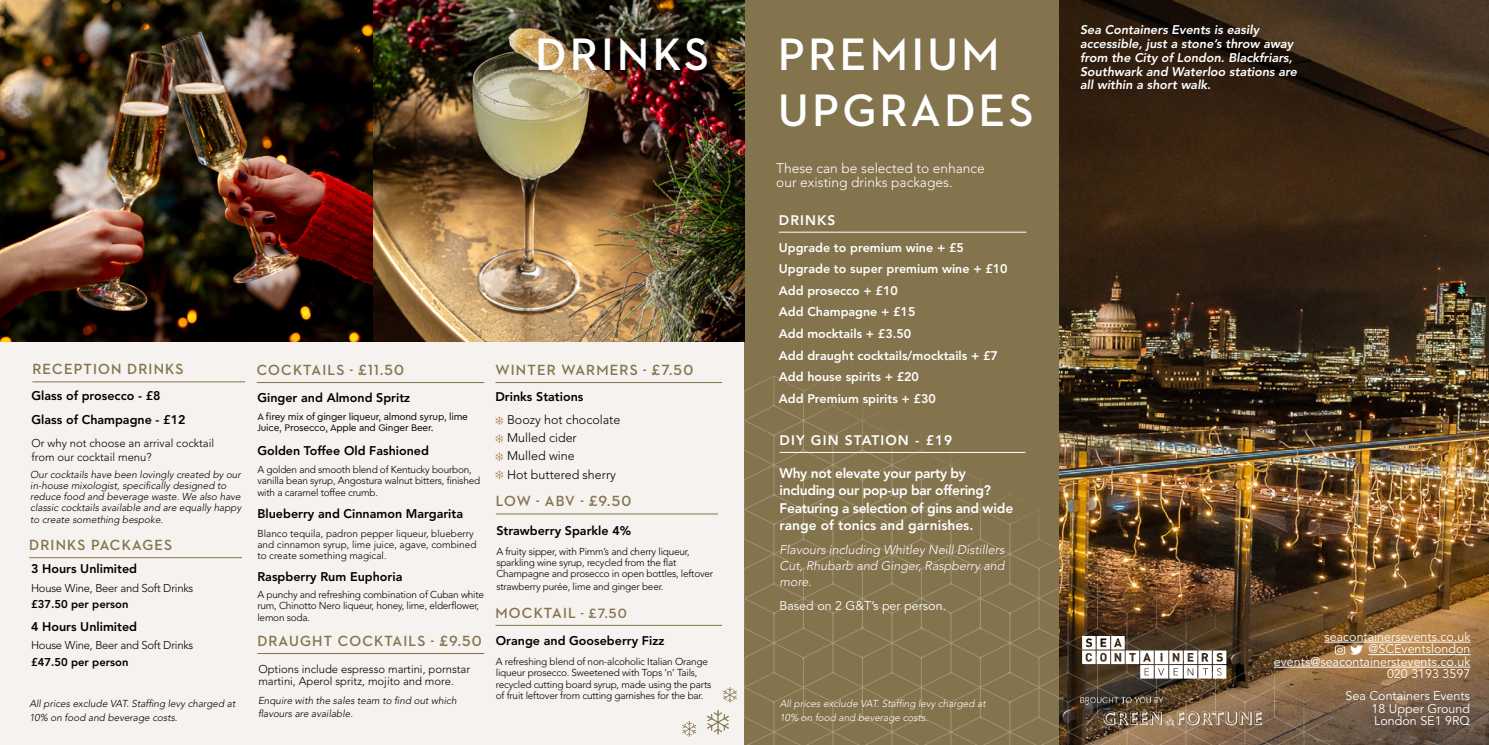
<style>
.page{position:relative;width:1489px;height:745px;background:#fff}
.page>*{position:absolute;margin:0;border:0;box-sizing:border-box;transform-origin:0 0}
.t1{font:700 50px "Neutraface 2 Display";letter-spacing:.08em;color:#fff}
.t2{font:700 46.25px/56.2px "Neutraface 2 Display";letter-spacing:.08em;color:#fff}
.t3{font:700 15px "Neutraface 2 Display";letter-spacing:.08em;color:#84744d}
.t4{font:700 15px "Neutraface 2 Display";letter-spacing:.045em;color:#83754e}
.t5{font:800 13.75px/17.5px "Avenir LT Std";letter-spacing:-.025em;color:#fff}
.t6{font:300 13.75px/13.8px "Avenir LT Std";color:#fff}
.t7{font:800 13.75px "Avenir LT Std";letter-spacing:.08em;color:#fff}
.t8{font:800 12.5px/23.4px "Avenir LT Std";color:#000}
.t9{font:800 12.5px/21.5px "Avenir LT Std";color:#fff}
.t10{font:12.5px/12.5px "Avenir LT Std";color:#fff;text-align:justify}
.t11{font:italic 800 12.5px/13.8px "Avenir LT Std";color:#fff}
.t12{font:italic 300 12.5px/16.2px "Avenir LT Std";color:#fff;text-align:justify}
.t13{font:300 12.5px/18px "Avenir LT Std";color:#000}
.t14{font:300 11.25px/13.8px "Avenir LT Std";color:#000}
.t15{font:300 11.25px "Avenir LT Std";letter-spacing:-.02em;color:#000}
.t16{font:800 11.25px "Avenir LT Std";color:#000}
.t17{font:300 10px/11.2px "Avenir LT Std";letter-spacing:-.02em;color:#000}
.t18{font:italic 300 10px/11.2px "Avenir LT Std";color:#000}
.t19{font:300 10px/11.2px "Avenir LT Std";color:#000}
.t20{font:10px/11.2px "Cera Pro";letter-spacing:-.02em;color:#000}
.t21{font:italic 300 10px/13.8px "Avenir LT Std";color:#fff}
.s1{font-size:13.75px}
</style>
<div class="page">
<div style="left:0;top:341px;width:751px;height:403px;background:#f5f2f0"></div>
<hr style="left:257px;top:382px;width:227px;height:1px;background:#84744d">
<hr style="left:495px;top:382px;width:227px;height:1px;background:#84744d">
<hr style="left:495px;top:624px;width:227px;height:1px;background:#84744d">
<hr style="left:257px;top:652px;width:227px;height:1px;background:#84744d">
<hr style="left:32px;top:381px;width:213px;height:1px;background:#84744d">
<hr style="left:29px;top:557px;width:213px;height:1px;background:#84744d">
<div style="left:744px;top:0;width:322px;height:744px;background:#84744d"></div>
<hr style="left:778px;top:231px;width:248px;height:1px;background:#fff">
<img style="left:0;top:0;width:373px;height:341px">
<img style="left:373px;top:0;width:371px;height:341px">
<svg style="left:495px;top:416px;width:8px;height:9px"></svg>
<svg style="left:495px;top:434px;width:8px;height:9px"></svg>
<svg style="left:495px;top:452px;width:8px;height:9px"></svg>
<svg style="left:495px;top:470px;width:8px;height:9px"></svg>
<svg style="left:682px;top:721px;width:14px;height:15px"></svg>
<svg style="left:707px;top:710px;width:22px;height:24px"></svg>
<svg style="left:723px;top:687px;width:14px;height:15px"></svg>
<img style="left:1059px;top:0;width:429px;height:744px">
<svg style="left:744px;top:376px;width:294px;height:368px"></svg>
<img style="left:1038px;top:376px;width:295px;height:368px">
<hr style="left:1324px;top:641px;width:146px;height:1px;background:#fff">
<hr style="left:1368px;top:654px;width:102px;height:1px;background:#fff">
<hr style="left:1273px;top:666px;width:197px;height:1px;background:#fff">
<svg style="left:1334px;top:645px;width:28px;height:9px"></svg>
<img style="left:1080px;top:694px;width:187px;height:33px">
<svg style="left:1082px;top:635px;width:144px;height:43px"></svg>
<hr style="left:496px;top:513px;width:222px;height:1px;background:#83754e">
<h1 class="t1" style="left:434px;top:25px;width:279px">FOOD AND</h1>
<h2 class="t2" style="left:535px;top:26px;width:175px">DRINKS</h2>
<h2 class="t2" style="left:778px;top:26px;width:257px">PREMIUM<br>UPGRADES</h2>
<h3 class="t6" style="left:776px;top:162px;width:210px">These can be selected to enhance our existing drinks packages.</h3>
<p class="t11" style="left:1080px;top:23px;width:218px">Sea Containers Events is easily accessible, just a stone’s throw away from the City of London. Blackfriars, Southwark and Waterloo stations are all within a short walk.</p>
<h3 class="t3" style="left:32px;top:360px;width:152px">RECEPTION DRINKS</h3>
<p class="t8" style="left:32px;top:384px;width:155px">Glass of prosecco - £8<br>Glass of Champagne - £12</p>
<p class="t14" style="left:32px;top:436px;width:184px">Or why not choose an arrival cocktail from our cocktail menu?</p>
<p class="t18" style="left:30px;top:468px;width:212px">Our cocktails have been lovingly created by our in-house mixologist, specifically designed to reduce food and beverage waste. We also have classic cocktails available and are equally happy to create something bespoke.</p>
<p class="t8" style="left:31px;top:557px;width:108px">3 Hours Unlimited</p>
<p class="t15" style="left:31px;top:581px;width:164px">House Wine, Beer and Soft Drinks</p>
<p class="t16" style="left:31px;top:597px;width:99px">£37.50 per person</p>
<p class="t8" style="left:31px;top:614px;width:108px">4 Hours Unlimited</p>
<p class="t15" style="left:31px;top:638px;width:164px">House Wine, Beer and Soft Drinks</p>
<p class="t16" style="left:31px;top:654px;width:99px">£47.50 per person</p>
<h3 class="t3" style="left:29px;top:536px;width:144px">DRINKS PACKAGES</h3>
<p class="t18" style="left:29px;top:696px;width:207px;line-height:13.8px">All prices exclude VAT. Staffing levy charged at<br>10% on food and beverage costs.</p>
<h3 class="t3" style="left:257px;top:361px;width:149px">COCKTAILS - £11.50</h3>
<h3 class="t3" style="left:495px;top:361px;width:199px">WINTER WARMERS - £7.50</h3>
<p class="t8" style="left:257px;top:385px;width:154px">Ginger and Almond Spritz</p>
<p class="t20" style="left:257px;top:410px;width:212px">A firey mix of ginger liqueur, almond syrup, lime<br>Juice, Prosecco, Apple and Ginger Beer.</p>
<p class="t8" style="left:257px;top:438px;width:173px">Golden Toffee Old Fashioned</p>
<p class="t17" style="left:257px;top:463px;width:224px">A golden and smooth blend of Kentucky bourbon, vanilla bean syrup, Angostura walnut bitters, finished with a caramel toffee crumb.</p>
<p class="t8" style="left:257px;top:502px;width:207px">Blueberry and Cinnamon Margarita</p>
<p class="t19" style="left:257px;top:527px;width:220px">Blanco tequila, padron pepper liqueur, blueberry and cinnamon syrup, lime juice, agave, combined to create something magical.</p>
<p class="t8" style="left:257px;top:564px;width:146px">Raspberry Rum Euphoria</p>
<p class="t17" style="left:257px;top:588px;width:228px">A punchy and refreshing combination of Cuban white rum, Chinotto Nero liqueur, honey, lime, elderflower,</p>
<p class="t17" style="left:257px;top:612px;width:54px">lemon soda.</p>
<h3 class="t3" style="left:257px;top:632px;width:226px">DRAUGHT COCKTAILS - £9.50</h3>
<p class="t14" style="left:258px;top:662px;width:213px;line-height:12.5px">Options include espresso martini, pornstar martini, Aperol spritz, mojito and more.</p>
<p class="t18" style="left:258px;top:694px;width:200px;line-height:12.5px">Enquire with the sales team to find out which flavours are available.</p>
<p class="t8" style="left:495px;top:385px;width:89px">Drinks Stations</p>
<p class="t13" style="left:507px;top:411px;width:115px">Boozy hot chocolate<br>Mulled cider<br>Mulled wine<br>Hot buttered sherry</p>
<h3 class="t4" style="left:496px;top:492px;width:137px">LOW - ABV - £9.50</h3>
<p class="t8" style="left:496px;top:519px;width:136px">Strawberry Sparkle 4%</p>
<p class="t17" style="left:496px;top:545px;width:218px">A fruity sipper, with Pimm’s and cherry liqueur, sparkling wine syrup, recycled from the flat<br>Champagne and prosecco in open bottles, leftover</p>
<p class="t17" style="left:496px;top:580px;width:169px">strawberry purée, lime and ginger beer.</p>
<h3 class="t3" style="left:495px;top:604px;width:133px">MOCKTAIL <span class="s1">- £7.50</span></h3>
<p class="t8" style="left:496px;top:629px;width:170px">Orange and Gooseberry Fizz</p>
<p class="t17" style="left:496px;top:655px;width:217px">A refreshing blend of non-alcoholic Italian Orange liqueur prosecco. Sweetened with Tops ‘n’ Tails, recycled cutting board syrup, made using the parts of fruit leftover from cutting garnishes for the bar.</p>
<h3 class="t5" style="left:778px;top:211px;width:58px">DRINKS</h3>
<p class="t9" style="left:778px;top:236px;width:230px">Upgrade to premium wine + £5<br>Upgrade to super premium wine + £10<br>Add prosecco + £10<br>Add Champagne + £15<br>Add mocktails + £3.50<br>Add draught cocktails/mocktails + £7<br>Add house spirits + £20<br>Add Premium spirits + £30</p>
<h3 class="t7" style="left:779px;top:431px;width:174px">DIY GIN STATION - £19</h3>
<h3 class="t5" style="left:779px;top:464px;width:235px">Why not elevate your party by including our pop-up bar offering?<br>Featuring a selection of gins and wide range of tonics and garnishes.</h3>
<p class="t12" style="left:779px;top:541px;width:226px">Flavours including Whitley Neill Distillers Cut, Rhubarb and Ginger, Raspberry and more.</p>
<p class="t10" style="left:779px;top:599px;width:168px">Based on 2 G&amp;T’s per person.</p>
<p class="t21" style="left:779px;top:696px;width:207px">All prices exclude VAT. Staffing levy charged at<br>10% on food and beverage costs.</p>
<p class="t10" style="left:1273px;top:630px;width:198px;text-align:right">seacontainersevents.co.uk @SCEventslondon events@seacontainerstevents.co.uk<br>020 3193 3597</p>
<p class="t10" style="left:1371px;top:689px;width:100px;text-indent:-26px">Sea Containers Events 18 Upper Ground London SE1 9RQ</p>
</div>
